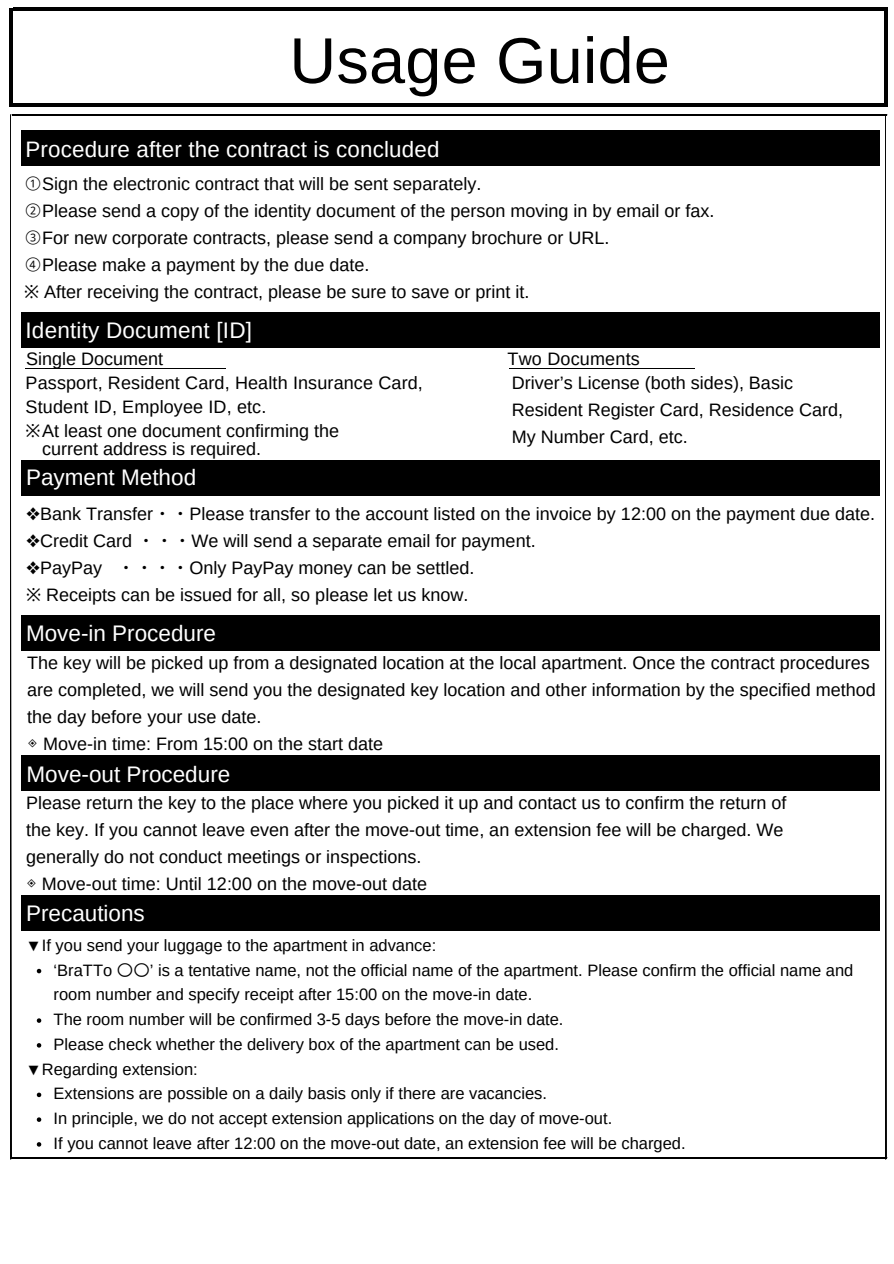
<style>
.page{position:relative;width:894px;height:1264px;background:#fff}
.page>*{position:absolute;margin:0;border:0;box-sizing:border-box;transform-origin:0 0}
.t1{font:64.65px "Arimo";letter-spacing:.005em;color:#000}
.t2{font:22.5px "Arimo";color:#fff}
.t3{font:22.35px "Arimo";letter-spacing:.005em;color:#fff}
.t4{font:18px/27px "Arimo";color:#000}
.t5{font:16.5px/24.8px "Arimo";color:#000}
.s1{font-family:"Wen Quan Yi Micro Hei"}
.s2{font-family:"Noto Sans"}
.s3{font-family:"Free Serif"}
</style>
<div class="page">
<div style="left:21px;top:131px;width:857px;height:35px;background:#000"></div>
<div style="left:21px;top:313px;width:857px;height:35px;background:#000"></div>
<div style="left:21px;top:461px;width:857px;height:35px;background:#000"></div>
<div style="left:21px;top:615px;width:857px;height:36px;background:#000"></div>
<div style="left:21px;top:755px;width:857px;height:36px;background:#000"></div>
<div style="left:21px;top:895px;width:857px;height:36px;background:#000"></div>
<hr style="left:25px;top:368px;width:201px;height:1px;background:#000">
<hr style="left:509px;top:368px;width:185px;height:1px;background:#000">
<hr style="left:10px;top:8px;width:3px;height:98px;background:#000">
<hr style="left:884px;top:11px;width:3px;height:95px;background:#000">
<svg style="left:10px;top:115px;width:2px;height:1044px"></svg>
<svg style="left:885px;top:116px;width:1px;height:1041px"></svg>
<hr style="left:13px;top:8px;width:874px;height:3px;background:#000">
<hr style="left:13px;top:103px;width:874px;height:3px;background:#000">
<hr style="left:12px;top:114px;width:874px;height:1px;background:#000">
<hr style="left:12px;top:115px;width:874px;height:1px;background:#000">
<hr style="left:12px;top:1157px;width:874px;height:2px;background:#000">
<svg style="left:37px;top:968px;width:4px;height:5px"></svg>
<svg style="left:37px;top:1018px;width:4px;height:4px"></svg>
<svg style="left:37px;top:1043px;width:4px;height:4px"></svg>
<svg style="left:37px;top:1092px;width:4px;height:5px"></svg>
<svg style="left:37px;top:1117px;width:4px;height:4px"></svg>
<svg style="left:37px;top:1142px;width:4px;height:4px"></svg>
<p class="t1" style="left:289px;top:24px;width:382px">Usage Guide</p>
<h1 class="t3" style="left:26px;top:136px;width:415px">Procedure after the contract is concluded</h1>
<p class="t4" style="left:24px;top:170px;width:458px"><span class="s1">①</span>Sign the electronic contract that will be sent separately.</p>
<p class="t4" style="left:24px;top:197px;width:691px"><span class="s1">②</span>Please send a copy of the identity document of the person moving in by email or fax.</p>
<p class="t4" style="left:24px;top:224px;width:586px"><span class="s1">③</span>For new corporate contracts, please send a company brochure or URL.</p>
<p class="t4" style="left:24px;top:251px;width:346px"><span class="s1">④</span>Please make a payment by the due date.</p>
<p class="t4" style="left:24px;top:278px;width:506px"><span class="s2">※</span> After receiving the contract, please be sure to save or print it.</p>
<h2 class="t2" style="left:26px;top:317px;width:228px">Identity Document [ID]</h2>
<h2 class="t4" style="left:26px;top:345px;width:138px">Single Document</h2>
<p class="t4" style="left:26px;top:370px;width:398px;line-height:24.8px">Passport, Resident Card, Health Insurance Card,<br>Student ID, Employee ID, etc.</p>
<p class="t4" style="left:26px;top:417px;width:315px"><span class="s2">※</span>At least one document confirming the</p>
<p class="t4" style="left:42px;top:435px;width:220px">current address is required.</p>
<p class="t4" style="left:507px;top:345px;width:134px">Two Documents</p>
<p class="t4" style="left:511px;top:369px;width:332px">Driver’s License (both sides), Basic<br>Resident Register Card, Residence Card,<br>My Number Card, etc.</p>
<p class="t2" style="left:26px;top:465px;width:171px">Payment Method</p>
<p class="t4" style="left:26px;top:500px;width:850px"><span class="s3">❖</span>Bank Transfer<span class="s1">・・</span>Please transfer to the account listed on the invoice by 12:00 on the payment due date.</p>
<h2 class="t4" style="left:26px;top:527px;width:511px"><span class="s3">❖</span>Credit Card <span class="s1">・・・</span>We will send a separate email for payment.</h2>
<p class="t4" style="left:26px;top:554px;width:450px"><span class="s3">❖</span>PayPay <span class="s1">・・・・</span>Only PayPay money can be settled.</p>
<p class="t4" style="left:26px;top:581px;width:443px"><span class="s2">※</span> Receipts can be issued for all, so please let us know.</p>
<p class="t2" style="left:26px;top:620px;width:191px">Move-in Procedure</p>
<p class="t4" style="left:27px;top:649px;width:849px">The key will be picked up from a designated location at the local apartment. Once the contract procedures are completed, we will send you the designated key location and other information by the specified method the day before your use date.</p>
<p class="t4" style="left:27px;top:730px;width:357px"><span class="s1">◈</span> Move-in time: From 15:00 on the start date</p>
<p class="t2" style="left:26px;top:761px;width:205px">Move-out Procedure</p>
<p class="t4" style="left:26px;top:789px;width:761px">Please return the key to the place where you picked it up and contact us to confirm the return of the key. If you cannot leave even after the move-out time, an extension fee will be charged. We generally do not conduct meetings or inspections.</p>
<p class="t4" style="left:26px;top:870px;width:402px"><span class="s1">◈</span> Move-out time: Until 12:00 on the move-out date</p>
<p class="t2" style="left:26px;top:900px;width:120px">Precautions</p>
<p class="t5" style="left:26px;top:932px;width:412px">▼If you send your luggage to the apartment in advance:</p>
<h2 class="t5" style="left:54px;top:957px;width:801px">‘BraTTo <span class="s1">〇〇</span>’ is a tentative name, not the official name of the apartment. Please confirm the official name and room number and specify receipt after 15:00 on the move-in date.</h2>
<p class="t5" style="left:54px;top:1007px;width:511px">The room number will be confirmed 3-5 days before the move-in date.</p>
<p class="t5" style="left:54px;top:1031px;width:507px">Please check whether the delivery box of the apartment can be used.</p>
<p class="t5" style="left:26px;top:1056px;width:174px">▼Regarding extension:</p>
<p class="t5" style="left:54px;top:1081px;width:495px">Extensions are possible on a daily basis only if there are vacancies.</p>
<p class="t5" style="left:54px;top:1106px;width:560px">In principle, we do not accept extension applications on the day of move-out.</p>
<p class="t5" style="left:54px;top:1130px;width:633px">If you cannot leave after 12:00 on the move-out date, an extension fee will be charged.</p>
</div>
